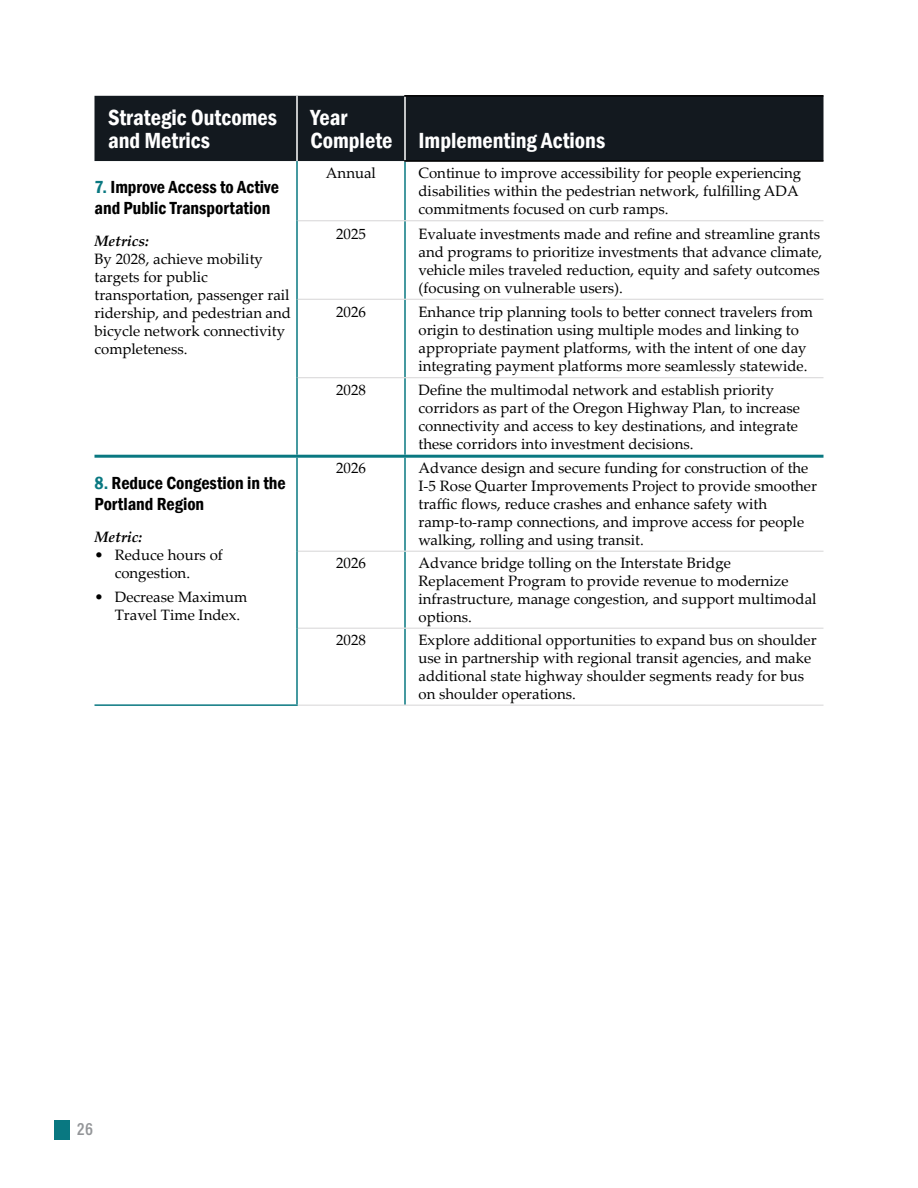
<style>
.page{position:relative;width:918px;height:1188px;background:#fff}
.page>*{position:absolute;margin:0;border:0;box-sizing:border-box;transform-origin:0 0}
.t1{font:600 condensed 22.5px/22.5px "Franklin Gothic";color:#fff}
.t2{font:600 condensed 18px/21px "Franklin Gothic";color:#000}
.t3{font:18px "Acumin Variable Concept";color:#939598}
.t4{font:15px/18px "Palatino Linotype";color:#000}
.t5{font:italic 700 15px "Palatino Linotype";color:#000}
.s1{color:#097881}
</style>
<div class="page">
<div style="left:54px;top:1120px;width:16px;height:19px;background:#097881"></div>
<div style="left:94px;top:96px;width:730px;height:65px;background:#13191f"></div>
<hr style="left:404px;top:458px;width:2px;height:93px;background:#097881">
<hr style="left:404px;top:552px;width:2px;height:76px;background:#097881">
<hr style="left:404px;top:629px;width:2px;height:76px;background:#097881">
<hr style="left:298px;top:551px;width:107px;height:1px;background:#d6d5d6">
<hr style="left:405px;top:551px;width:419px;height:1px;background:#d6d5d6">
<hr style="left:298px;top:628px;width:107px;height:1px;background:#d6d5d6">
<hr style="left:405px;top:628px;width:419px;height:1px;background:#d6d5d6">
<hr style="left:298px;top:705px;width:107px;height:1px;background:#d6d5d6">
<hr style="left:405px;top:705px;width:419px;height:1px;background:#d6d5d6">
<hr style="left:296px;top:161px;width:2px;height:60px;background:#097881">
<hr style="left:296px;top:221px;width:2px;height:78px;background:#097881">
<hr style="left:296px;top:299px;width:2px;height:79px;background:#097881">
<hr style="left:296px;top:378px;width:2px;height:77px;background:#097881">
<hr style="left:94px;top:704px;width:204px;height:2px;background:#097881">
<hr style="left:404px;top:162px;width:2px;height:58px;background:#097881">
<hr style="left:404px;top:221px;width:2px;height:78px;background:#097881">
<hr style="left:404px;top:300px;width:2px;height:77px;background:#097881">
<hr style="left:404px;top:378px;width:2px;height:77px;background:#097881">
<hr style="left:405px;top:220px;width:419px;height:1px;background:#d6d5d6">
<hr style="left:405px;top:299px;width:419px;height:1px;background:#d6d5d6">
<hr style="left:405px;top:377px;width:419px;height:1px;background:#d6d5d6">
<hr style="left:298px;top:220px;width:107px;height:1px;background:#d6d5d6">
<hr style="left:298px;top:299px;width:107px;height:1px;background:#d6d5d6">
<hr style="left:298px;top:377px;width:107px;height:1px;background:#d6d5d6">
<hr style="left:296px;top:96px;width:2px;height:65px;background:#fff">
<hr style="left:404px;top:97px;width:2px;height:63px;background:#fff">
<hr style="left:94px;top:455px;width:203px;height:3px;background:#097881">
<hr style="left:404px;top:95px;width:420px;height:2px;background:#000">
<hr style="left:404px;top:160px;width:420px;height:2px;background:#000">
<hr style="left:297px;top:455px;width:108px;height:3px;background:#097881">
<hr style="left:405px;top:455px;width:419px;height:3px;background:#097881">
<hr style="left:296px;top:458px;width:2px;height:93px;background:#097881">
<hr style="left:296px;top:551px;width:2px;height:77px;background:#097881">
<hr style="left:296px;top:628px;width:2px;height:76px;background:#097881">
<h1 class="t1" style="left:108px;top:106px;width:170px">Strategic Outcomes and Metrics</h1>
<h1 class="t1" style="left:310px;top:106px;width:296px">Year<br>Complete Implementing Actions</h1>
<p class="t2" style="left:94px;top:176px;width:186px"><span class="s1">7.</span> Improve Access to Active and Public Transportation</p>
<p class="t5" style="left:94px;top:230px;width:56px">Metrics:</p>
<p class="t4" style="left:94px;top:249px;width:198px">By 2028, achieve mobility targets for public transportation, passenger rail ridership, and pedestrian and bicycle network connectivity completeness.</p>
<p class="t4" style="left:326px;top:163px;width:52px">Annual</p>
<p class="t4" style="left:418px;top:163px;width:384px">Continue to improve accessibility for people experiencing disabilities within the pedestrian network, fulfilling ADA commitments focused on curb ramps.</p>
<p class="t4" style="left:336px;top:224px;width:31px">2025</p>
<p class="t4" style="left:418px;top:224px;width:405px">Evaluate investments made and refine and streamline grants and programs to prioritize investments that advance climate, vehicle miles traveled reduction, equity and safety outcomes (focusing on vulnerable users).</p>
<p class="t4" style="left:336px;top:302px;width:31px">2026</p>
<p class="t4" style="left:418px;top:302px;width:396px">Enhance trip planning tools to better connect travelers from origin to destination using multiple modes and linking to appropriate payment platforms, with the intent of one day integrating payment platforms more seamlessly statewide.</p>
<p class="t4" style="left:336px;top:381px;width:31px">2028</p>
<p class="t4" style="left:418px;top:381px;width:383px">Define the multimodal network and establish priority corridors as part of the Oregon Highway Plan, to increase connectivity and access to key destinations, and integrate these corridors into investment decisions.</p>
<p class="t2" style="left:94px;top:472px;width:193px"><span class="s1">8.</span> Reduce Congestion in the<br>Portland Region</p>
<p class="t5" style="left:94px;top:526px;width:49px">Metric:</p>
<p class="t4" style="left:115px;top:545px;width:110px;text-indent:-20px">• Reduce hours of congestion.</p>
<p class="t4" style="left:115px;top:588px;width:134px;text-indent:-20px">• Decrease Maximum<br>Travel Time Index.</p>
<p class="t4" style="left:336px;top:459px;width:31px">2026</p>
<p class="t4" style="left:418px;top:459px;width:400px">Advance design and secure funding for construction of the I-5 Rose Quarter Improvements Project to provide smoother traffic flows, reduce crashes and enhance safety with ramp-to-ramp connections, and improve access for people walking, rolling and using transit.</p>
<p class="t4" style="left:336px;top:553px;width:31px">2026</p>
<p class="t4" style="left:418px;top:553px;width:400px">Advance bridge tolling on the Interstate Bridge Replacement Program to provide revenue to modernize infrastructure, manage congestion, and support multimodal options.</p>
<p class="t4" style="left:336px;top:630px;width:31px">2028</p>
<p class="t4" style="left:418px;top:630px;width:400px">Explore additional opportunities to expand bus on shoulder use in partnership with regional transit agencies, and make additional state highway shoulder segments ready for bus on shoulder operations.</p>
<p class="t3" style="left:77px;top:1116px;width:17px">26</p>
</div>
